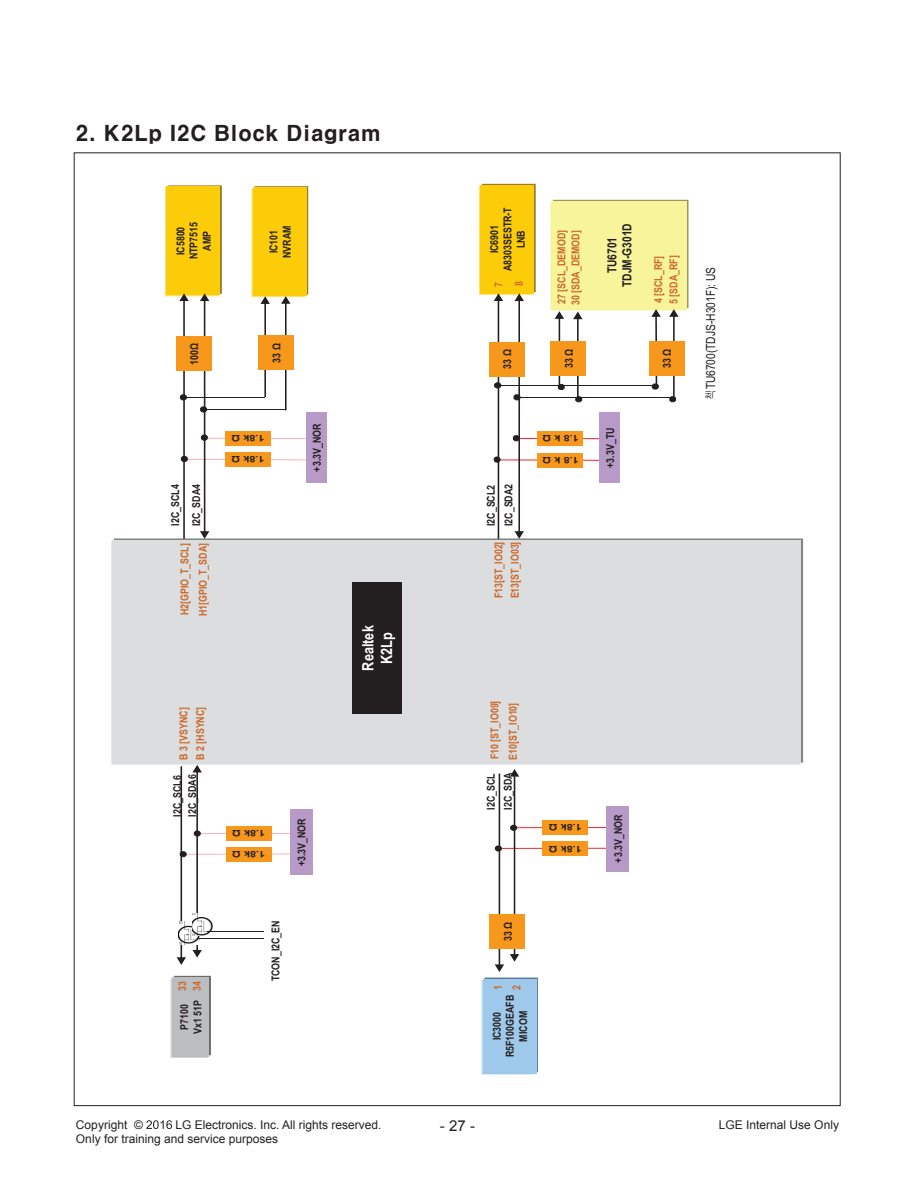
<style>
.page{position:relative;width:915px;height:1191px;background:#fff}
.page>*{position:absolute;margin:0;border:0;box-sizing:border-box;transform-origin:0 0}
.t1{font:21px "H2 gtr E";color:#231f20}
.t2{font:700 15.6px/18.8px "Arial";color:#fff;text-align:center;scale:.81 1}
.t3{font:15px "Arial";color:#231f20}
.t4{font:12.6px "Arial";color:#231f20;scale:.81 1}
.t5{font:700 12.6px/15px "Arial";letter-spacing:-.005em;color:#231f20;text-align:center;scale:.81 1}
.t6{font:12px "Arial";color:#231f20}
.t7{font:700 10.95px/13.2px "Arial";color:#231f20;text-align:center;scale:.81 1}
.t8{font:700 10.95px/18.1px "Arial";letter-spacing:-.005em;color:#cc6828;scale:.81 1}
.t9{font:700 8.85px "Arial";letter-spacing:-.005em;color:#231f20;scale:1.23 1}
.s1{font-family:"Gulim"}
</style>
<div class="page">
<svg style="left:146px;top:1120px;width:26px;height:9px"></svg>
<div style="left:112px;top:540px;width:689px;height:223px;background:#dcdddf"></div>
<img style="left:170px;top:978px;width:38px;height:80px">
<img style="left:174px;top:975px;width:37px;height:80px">
<div style="left:172px;top:977px;width:37px;height:79px;background:#bcbdc0"></div>
<hr style="left:183px;top:853px;width:114px;height:1px;background:#ee1f23">
<div style="left:226px;top:847px;width:45px;height:15px;background:#f7981d"></div>
<svg style="left:176px;top:766px;width:10px;height:199px"></svg>
<div style="left:352px;top:582px;width:50px;height:132px;background:#231f20"></div>
<hr style="left:197px;top:833px;width:114px;height:1px;background:#ee1f23">
<div style="left:226px;top:826px;width:45px;height:14px;background:#f7981d"></div>
<svg style="left:192px;top:765px;width:10px;height:192px"></svg>
<div style="left:290px;top:810px;width:23px;height:65px;background:#b79ac8"></div>
<hr style="left:500px;top:847px;width:113px;height:2px;background:#ee1f23">
<div style="left:542px;top:841px;width:45px;height:15px;background:#f7981d"></div>
<hr style="left:514px;top:827px;width:113px;height:1px;background:#ee1f23">
<div style="left:542px;top:820px;width:45px;height:15px;background:#f7981d"></div>
<div style="left:606px;top:806px;width:23px;height:65px;background:#b79ac8"></div>
<img style="left:481px;top:980px;width:53px;height:94px">
<img style="left:484px;top:977px;width:54px;height:95px">
<div style="left:483px;top:979px;width:53px;height:94px;background:#9fc9eb"></div>
<img style="left:251px;top:189px;width:2px;height:104px">
<img style="left:254px;top:186px;width:54px;height:107px">
<div style="left:253px;top:187px;width:53px;height:109px;background:#fdcc09"></div>
<img style="left:165px;top:188px;width:14px;height:108px">
<img style="left:168px;top:185px;width:54px;height:108px">
<div style="left:167px;top:187px;width:53px;height:108px;background:#fdcc09"></div>
<img style="left:478px;top:186px;width:15px;height:109px">
<img style="left:481px;top:184px;width:54px;height:108px">
<div style="left:480px;top:185px;width:53px;height:108px;background:#fdcc09"></div>
<img style="left:552px;top:200px;width:136px;height:108px">
<div style="left:551px;top:201px;width:135px;height:108px;background:#f8f49c"></div>
<hr style="left:497px;top:385px;width:158px;height:1px;background:#231f20">
<div style="left:599px;top:413px;width:21px;height:70px;background:#b79ac8"></div>
<hr style="left:516px;top:397px;width:158px;height:1px;background:#231f20">
<svg style="left:651px;top:309px;width:9px;height:80px"></svg>
<svg style="left:669px;top:309px;width:9px;height:93px"></svg>
<div style="left:306px;top:412px;width:20px;height:70px;background:#b79ac8"></div>
<div style="left:648px;top:341px;width:36px;height:34px;background:#f7981d"></div>
<img style="left:178px;top:921px;width:22px;height:23px">
<img style="left:192px;top:913px;width:21px;height:23px">
<hr style="left:207px;top:931px;width:56px;height:1px;background:#231f20">
<hr style="left:197px;top:938px;width:66px;height:1px;background:#231f20">
<svg style="left:494px;top:769px;width:25px;height:203px"></svg>
<div style="left:489px;top:914px;width:36px;height:34px;background:#f7981d"></div>
<svg style="left:179px;top:293px;width:144px;height:246px"></svg>
<div style="left:176px;top:337px;width:36px;height:34px;background:#f7981d"></div>
<svg style="left:493px;top:293px;width:121px;height:246px"></svg>
<div style="left:489px;top:342px;width:35px;height:34px;background:#f7981d"></div>
<p class="t1" style="left:75px;top:123px;width:307px">2. K2Lp I2C Block Diagram</p>
<p class="t7" style="left:174px;top:259px;width:47px;rotate:-90deg">IC5800<br>NTP7515<br>AMP</p>
<p class="t7" style="left:267px;top:258px;width:42px;rotate:-90deg">IC101<br>NVRAM</p>
<p class="t7" style="left:488px;top:271px;width:80px;rotate:-90deg">IC6901<br>A8303SESTR-T<br>LNB</p>
<p class="t8" style="left:489px;top:287px;width:9px;line-height:20px;rotate:-90deg">7<br>8</p>
<p class="t7" style="left:188px;top:364px;width:28px;rotate:-90deg">100Ω</p>
<p class="t7" style="left:501px;top:369px;width:25px;rotate:-90deg">33 Ω</p>
<p class="t7" style="left:270px;top:362px;width:25px;rotate:-90deg">33 Ω</p>
<p class="t8" style="left:554px;top:305px;width:94px;line-height:14.1px;rotate:-90deg">27 [SCL_DEMOD]<br>30 [SDA_DEMOD]</p>
<p class="t7" style="left:562px;top:368px;width:25px;rotate:-90deg">33 Ω</p>
<p class="t5" style="left:604px;top:287px;width:80px;rotate:-90deg">TU6701<br>TDJM-G301D</p>
<p class="t7" style="left:169px;top:526px;width:53px;rotate:-90deg">I2C_SCL4</p>
<p class="t7" style="left:190px;top:526px;width:54px;rotate:-90deg">I2C_SDA4</p>
<p class="t8" style="left:176px;top:616px;width:92px;rotate:-90deg">H2[GPIO_T_SCL]<br>H1[GPIO_T_SDA]</p>
<p class="t9" style="left:264px;top:444px;width:28px;rotate:-180deg">1.8k Ω</p>
<p class="t9" style="left:264px;top:465px;width:28px;rotate:-180deg">1.8k Ω</p>
<p class="t7" style="left:310px;top:471px;width:61px;rotate:-90deg">+3.3V_NOR</p>
<p class="t8" style="left:191px;top:760px;width:67px;rotate:-90deg">B 2 [HSYNC]</p>
<p class="t8" style="left:175px;top:760px;width:66px;rotate:-90deg">B 3 [VSYNC]</p>
<p class="t7" style="left:186px;top:816px;width:54px;rotate:-90deg">I2C_SDA6</p>
<p class="t7" style="left:171px;top:816px;width:52px;rotate:-90deg">I2C_SCL6</p>
<p class="t8" style="left:175px;top:991px;width:14px;line-height:14.7px;rotate:-90deg">33<br>34</p>
<p class="t7" style="left:178px;top:1033px;width:43px;rotate:-90deg">P7100<br>Vx1 51P</p>
<p class="t9" style="left:265px;top:839px;width:28px;rotate:-180deg">1.8k Ω</p>
<p class="t7" style="left:295px;top:866px;width:61px;rotate:-90deg">+3.3V_NOR</p>
<p class="t9" style="left:265px;top:860px;width:28px;rotate:-180deg">1.8k Ω</p>
<p class="t7" style="left:269px;top:981px;width:77px;rotate:-90deg">TCON_I2C_EN</p>
<p class="t2" style="left:359px;top:670px;width:57px;rotate:-90deg">Realtek<br>K2Lp</p>
<p class="t7" style="left:502px;top:526px;width:54px;rotate:-90deg">I2C_SDA2</p>
<p class="t7" style="left:484px;top:526px;width:52px;rotate:-90deg">I2C_SCL2</p>
<p class="t8" style="left:506px;top:598px;width:72px;rotate:-90deg">E13[ST_IO03]</p>
<p class="t8" style="left:489px;top:598px;width:71px;rotate:-90deg">F13[ST_IO02]</p>
<p class="t9" style="left:578px;top:444px;width:31px;rotate:-180deg">1.8 k Ω</p>
<p class="t9" style="left:578px;top:465px;width:31px;rotate:-180deg">1.8 k Ω</p>
<p class="t7" style="left:604px;top:468px;width:51px;rotate:-90deg">+3.3V_TU</p>
<p class="t8" style="left:486px;top:759px;width:74px;rotate:-90deg">F10 [ST_IO09]<br>E10[ST_IO10]</p>
<p class="t7" style="left:501px;top:809px;width:48px;rotate:-90deg">I2C_SDA</p>
<p class="t7" style="left:484px;top:809px;width:46px;rotate:-90deg">I2C_SCL</p>
<p class="t9" style="left:581px;top:833px;width:28px;rotate:-180deg">1.8k Ω</p>
<p class="t7" style="left:611px;top:862px;width:61px;rotate:-90deg">+3.3V_NOR</p>
<p class="t9" style="left:581px;top:854px;width:28px;rotate:-180deg">1.8k Ω</p>
<p class="t7" style="left:501px;top:941px;width:25px;rotate:-90deg">33 Ω</p>
<p class="t8" style="left:488px;top:989px;width:8px;line-height:18.8px;rotate:-90deg">1<br>2</p>
<p class="t7" style="left:490px;top:1057px;width:78px;rotate:-90deg">IC3000<br>R5F100GEAFB<br>MICOM</p>
<p class="t8" style="left:651px;top:304px;width:62px;line-height:15.3px;rotate:-90deg">4 [SCL_RF]<br>5 [SDA_RF]</p>
<p class="t7" style="left:660px;top:368px;width:25px;rotate:-90deg">33 Ω</p>
<p class="t4" style="left:702px;top:400px;width:165px;rotate:-90deg"><span class="s1">첵</span>TU6700(TDJS-H301F): US</p>
<p class="t6" style="left:76px;top:1116px;width:68px">Copyright ©</p>
<p class="t6" style="left:175px;top:1116px;width:208px">LG Electronics. Inc. All rights reserved.</p>
<h3 class="t3" style="left:440px;top:1116px;width:37px">- 27 -</h3>
<p class="t6" style="left:718px;top:1116px;width:122px">LGE Internal Use Only</p>
<p class="t6" style="left:76px;top:1131px;width:204px">Only for training and service purposes</p>
</div>
